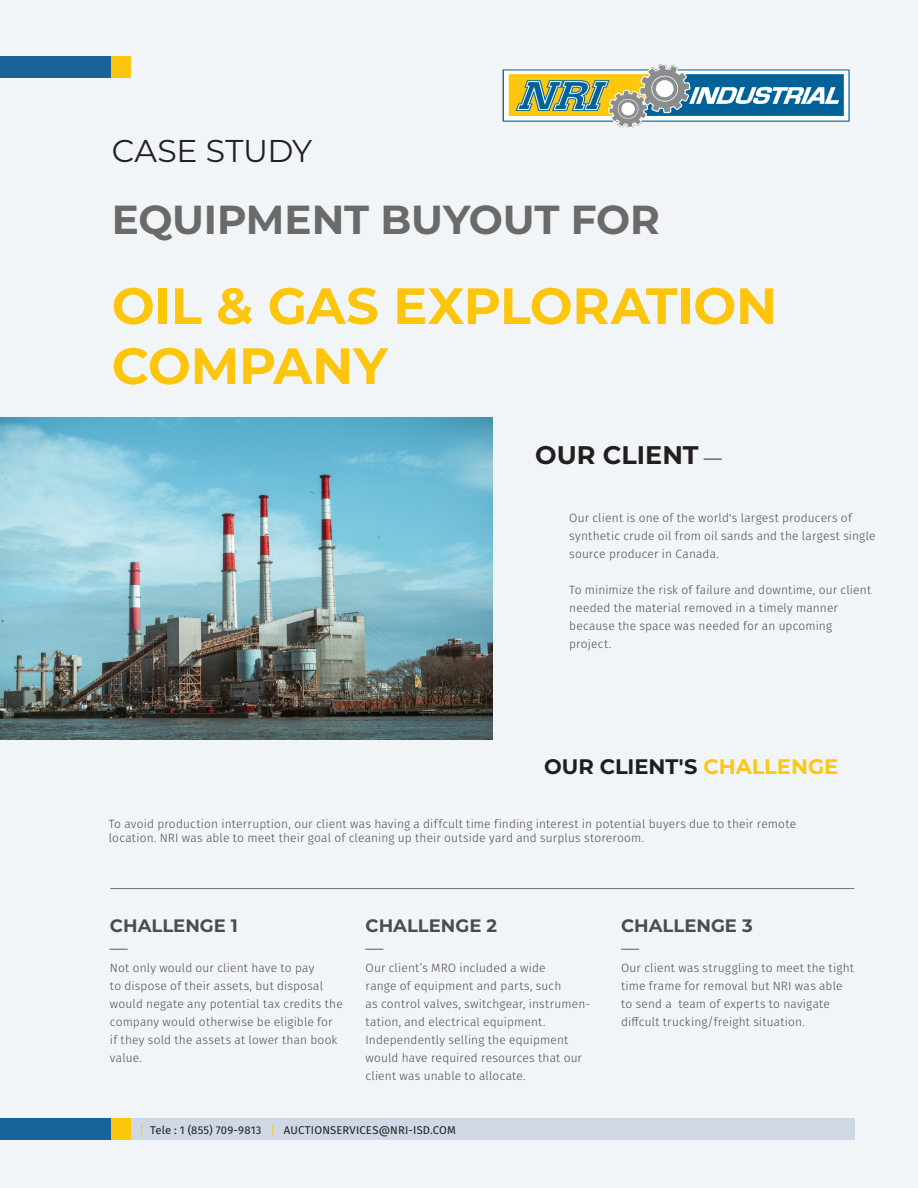
<style>
.page{position:relative;width:918px;height:1188px;background:#f1f5f7}
.page>*{position:absolute;margin:0;border:0;box-sizing:border-box;transform-origin:0 0}
.t1{font:700 51px/60px "Montserrat";letter-spacing:-.005em;color:#fec50d}
.t2{font:700 40.5px "Montserrat";letter-spacing:-.005em;color:#696a69}
.t3{font:31.5px "Montserrat";letter-spacing:-.01em;color:#231f20}
.t4{font:700 25.5px "Montserrat";color:#231f20}
.t5{font:700 21px "Montserrat";color:#1d1e1d}
.t6{font:700 18px "Montserrat";color:#4b4c4d}
.t7{font:300 18px "Montserrat";color:#231f20}
.t8{font:300 12px/18px "Fira Sans";letter-spacing:.015em;color:#4b4c4d}
.t9{font:11.25px "Fira Sans";letter-spacing:.015em;color:#231f20}
.s1{font-weight:400;font-size:18px}
.s2{color:#fec713}
.s3{font-weight:700}
.s4{color:#fec50d}
</style>
<div class="page">
<div style="left:110px;top:1118px;width:21px;height:22px;background:#fec50d"></div>
<img style="left:0;top:417px;width:493px;height:323px">
<div style="left:110px;top:56px;width:21px;height:21px;background:#fec50d"></div>
<hr style="left:110px;top:888px;width:744px;height:1px;background:#75706f">
<div style="left:131px;top:1118px;width:723px;height:22px;background:#cfd8e4"></div>
<div style="left:0;top:1118px;width:110px;height:22px;background:#18639a"></div>
<div style="left:0;top:56px;width:110px;height:21px;background:#18639a"></div>
<img style="left:502px;top:65px;width:348px;height:63px">
<p class="t3" style="left:112px;top:129px;width:202px">CASE STUDY</p>
<p class="t2" style="left:112px;top:190px;width:550px">EQUIPMENT BUYOUT FOR</p>
<p class="t1" style="left:112px;top:273px;width:667px">OIL &amp; GAS EXPLORATION<br>COMPANY</p>
<p class="t4" style="left:535px;top:437px;width:188px">OUR CLIENT <span class="s1">—</span></p>
<p class="t8" style="left:569px;top:509px;width:308px">Our client is one of the world's largest producers of synthetic crude oil from oil sands and the largest single source producer in Canada.</p>
<p class="t8" style="left:569px;top:581px;width:303px">To minimize the risk of failure and downtime, our client needed the material removed in a timely manner because the space was needed for an upcoming project.</p>
<p class="t5" style="left:544px;top:751px;width:296px">OUR CLIENT'S <span class="s2">CHALLENGE</span></p>
<p class="t8" style="left:109px;top:817px;width:689px;line-height:14.4px">To avoid production interruption, our client was having a diffcult time finding interest in potential buyers due to their remote location. NRI was able to meet their goal of cleaning up their outside yard and surplus storeroom.</p>
<p class="t6" style="left:110px;top:913px;width:129px">CHALLENGE 1</p>
<p class="t7" style="left:110px;top:935px;width:19px">—</p>
<p class="t8" style="left:110px;top:959px;width:234px">Not only would our client have to pay<br>to dispose of their assets, but disposal would negate any potential tax credits the company would otherwise be eligible for if they sold the assets at lower than book value.</p>
<p class="t6" style="left:366px;top:913px;width:133px">CHALLENGE 2</p>
<p class="t7" style="left:366px;top:935px;width:19px">—</p>
<p class="t8" style="left:366px;top:958px;width:181px">Our client’s MRO included a wide</p>
<p class="t8" style="left:366px;top:976px;width:197px">range of equipment and parts, such</p>
<p class="t8" style="left:366px;top:994px;width:226px">as control valves, switchgear, instrumen&shy;tation, and electrical equipment.</p>
<p class="t8" style="left:366px;top:1030px;width:204px">Independently selling the equipment</p>
<p class="t8" style="left:366px;top:1048px;width:218px">would have required resources that our</p>
<p class="t8" style="left:366px;top:1066px;width:162px">client was unable to allocate.</p>
<p class="t9" style="left:139px;top:1122px;width:379px"><span class="s3">Annual Report</span> <span class="s4">|</span> Tele : +(789)-7365-265-253 <span class="s4">|</span> Fax : +(364)-9783-634-265</p>
<p class="t9" style="left:140px;top:1122px;width:318px"><span class="s4">|</span> Tele : 1 (855) 709-9813 <span class="s4">|</span> AUCTIONSERVICES@NRI-ISD.COM</p>
<p class="t6" style="left:621px;top:913px;width:133px">CHALLENGE 3</p>
<p class="t7" style="left:621px;top:935px;width:19px">—</p>
<p class="t8" style="left:621px;top:959px;width:234px">Our client was struggling to meet the tight time frame for removal but NRI was able to send a team of experts to navigate diffcult trucking/freight situation.</p>
</div>
